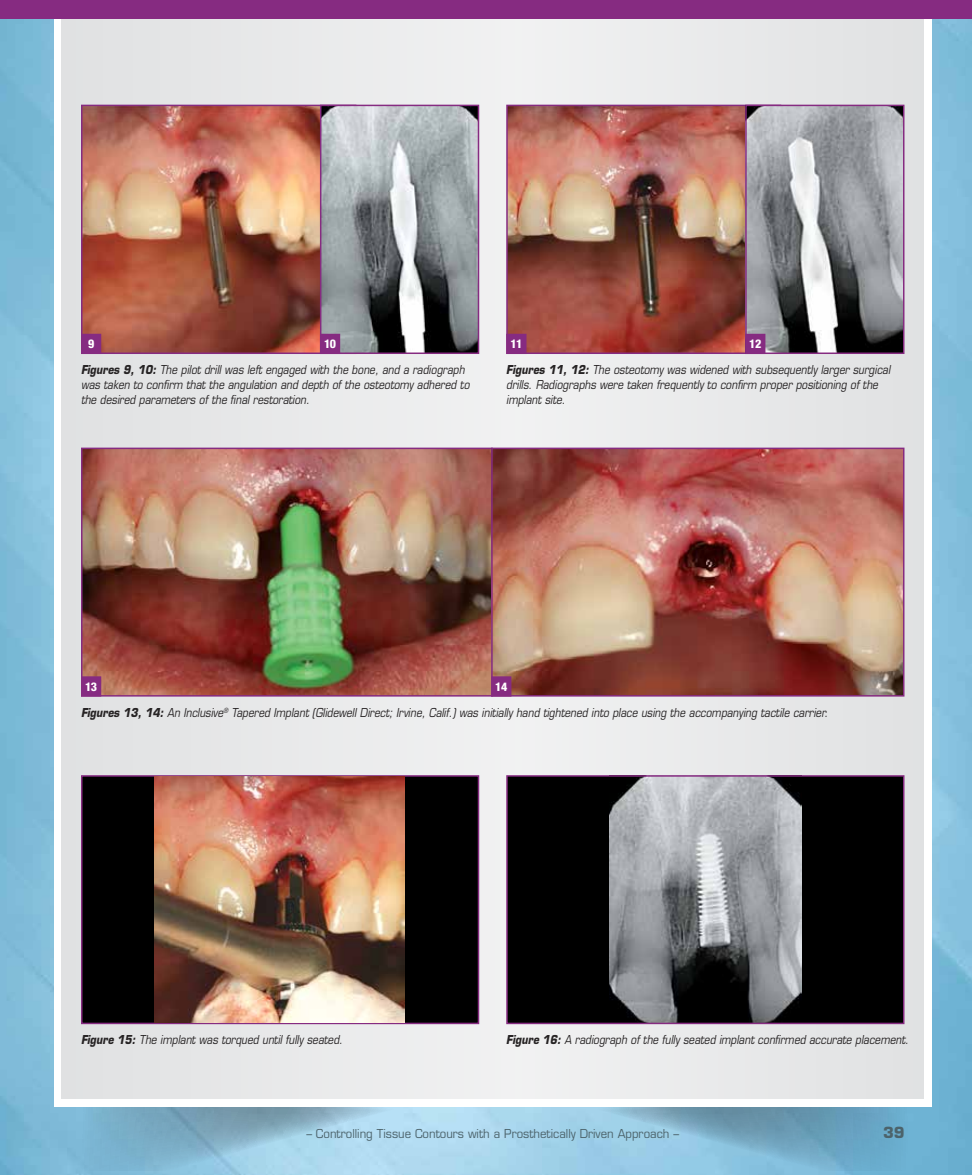
<style>
.page{position:relative;width:972px;height:1175px;background:#fff}
.page>*{position:absolute;margin:0;border:0;box-sizing:border-box;transform-origin:0 0}
.t1{font:700 15px "Eurostile LT Std";color:#4c636b}
.t2{font:italic 12px/15px "Eurostile LT Std";color:#262324;scale:.85 1}
.t3{font:12px "Eurostile LT Std";color:#4c636b;scale:.95 1}
.t4{font:800 condensed 12px "Helvetica Neue LT Std";letter-spacing:-.04em;color:#fff}
.s1{font-weight:700}
</style>
<div class="page">
<img style="left:0;top:19px;width:972px;height:1155px">
<svg style="left:79px;top:1106px;width:315px;height:64px;background:#90bdd4"></svg>
<svg style="left:597px;top:1106px;width:314px;height:64px;background:#7eb3cd"></svg>
<div style="left:54px;top:0;width:877px;height:1106px;background:#fff"></div>
<div style="left:62px;top:0;width:861px;height:1098px;background:#e8e9ea"></div>
<div style="left:507px;top:776px;width:397px;height:247px;background:#000"></div>
<img style="left:610px;top:778px;width:191px;height:243px">
<div style="left:506px;top:775px;width:398px;height:249px;border:2px solid #862b81"></div>
<div style="left:81px;top:775px;width:398px;height:249px;background:#000;border:2px solid #862b81"></div>
<img style="left:154px;top:776px;width:250px;height:246px">
<img style="left:84px;top:450px;width:817px;height:243px">
<div style="left:81px;top:447px;width:412px;height:249px;border:2px solid #862b81"></div>
<div style="left:491px;top:447px;width:413px;height:249px;border:2px solid #862b81"></div>
<svg style="left:81px;top:675px;width:21px;height:22px"></svg>
<svg style="left:490px;top:675px;width:22px;height:22px"></svg>
<img style="left:84px;top:108px;width:236px;height:243px">
<div style="left:81px;top:105px;width:275px;height:249px;border:2px solid #862b81"></div>
<img style="left:323px;top:108px;width:153px;height:243px">
<div style="left:320px;top:105px;width:159px;height:249px;border:2px solid #862b81"></div>
<svg style="left:81px;top:333px;width:21px;height:22px"></svg>
<svg style="left:319px;top:333px;width:22px;height:22px"></svg>
<img style="left:509px;top:108px;width:236px;height:243px">
<div style="left:506px;top:105px;width:275px;height:249px;border:2px solid #862b81"></div>
<img style="left:748px;top:108px;width:153px;height:243px">
<div style="left:745px;top:105px;width:159px;height:249px;border:2px solid #862b81"></div>
<svg style="left:506px;top:333px;width:21px;height:21px"></svg>
<svg style="left:744px;top:333px;width:22px;height:22px"></svg>
<div style="left:0;top:0;width:972px;height:19px;background:#862b81"></div>
<p class="t4" style="left:88px;top:336px;width:8px">9</p>
<p class="t4" style="left:324px;top:336px;width:14px">10</p>
<p class="t2" style="left:81px;top:363px;width:459px"><span class="s1">Figures 9, 10:</span> The pilot drill was left engaged with the bone, and a radiograph was taken to confirm that the angulation and depth of the osteotomy adhered to the desired parameters of the final restoration.</p>
<p class="t4" style="left:510px;top:336px;width:13px">11</p>
<p class="t4" style="left:749px;top:336px;width:14px">12</p>
<p class="t2" style="left:506px;top:363px;width:453px"><span class="s1">Figures 11, 12:</span> The osteotomy was widened with subsequently larger surgical drills. Radiographs were taken frequently to confirm proper positioning of the implant site.</p>
<p class="t4" style="left:85px;top:679px;width:14px">13</p>
<p class="t4" style="left:495px;top:679px;width:14px">14</p>
<p class="t2" style="left:81px;top:705px;width:881px"><span class="s1">Figures 13, 14:</span> An Inclusive<sup>®</sup> Tapered Implant (Glidewell Direct; Irvine, Calif.) was initially hand tightened into place using the accompanying tactile carrier.</p>
<p class="t2" style="left:81px;top:1032px;width:309px"><span class="s1">Figure 15:</span> The implant was torqued until fully seated.</p>
<p class="t2" style="left:506px;top:1032px;width:475px"><span class="s1">Figure 16:</span> A radiograph of the fully seated implant confirmed accurate placement.</p>
<p class="t3" style="left:306px;top:1126px;width:394px">– Controlling Tissue Contours with a Prosthetically Driven Approach –</p>
<p class="t1" style="left:883px;top:1123px;width:23px">39</p>
</div>
